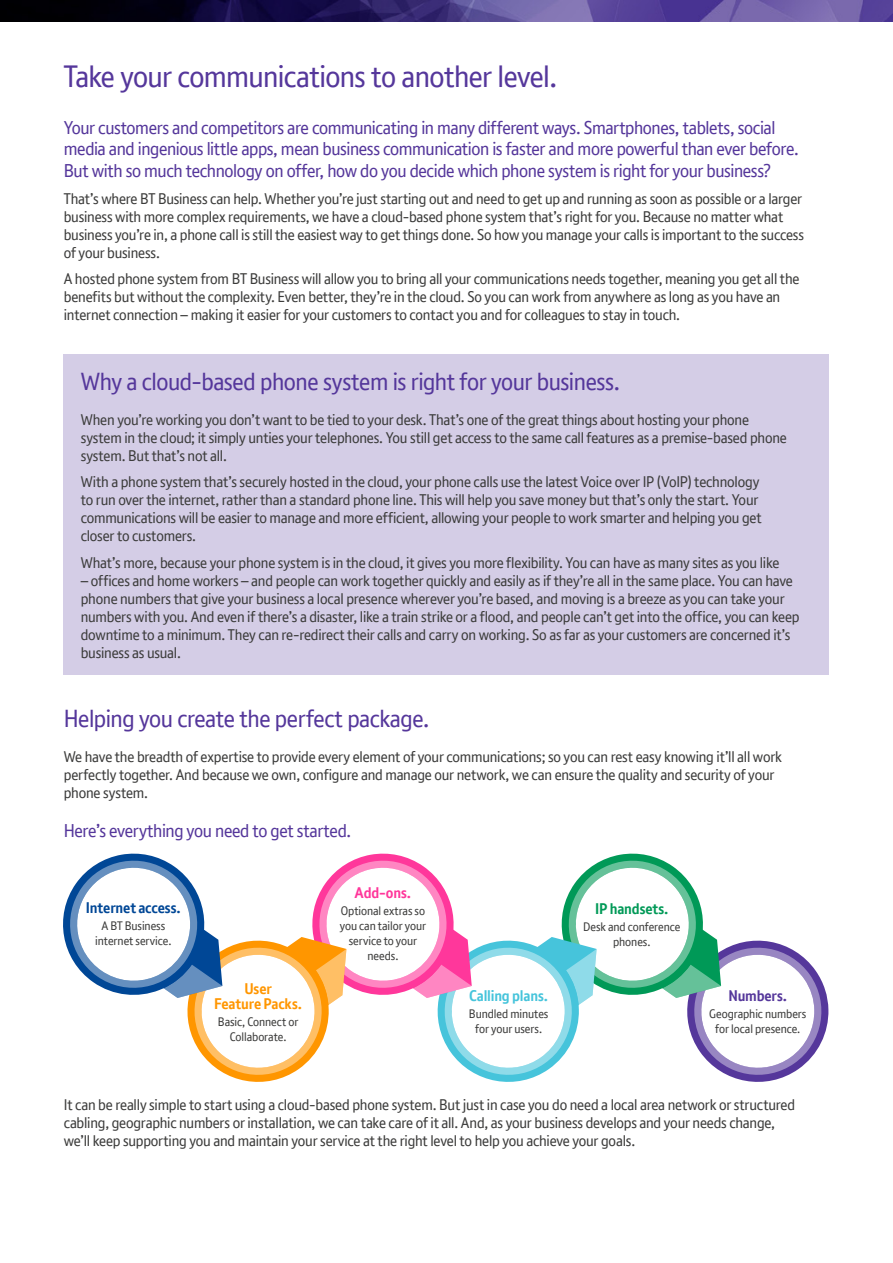
<style>
.page{position:relative;width:893px;height:1263px;background:#fff}
.page>*{position:absolute;margin:0;border:0;box-sizing:border-box;transform-origin:0 0}
.t1{font:30px "BT Font";letter-spacing:-.02em;color:#55379b}
.t2{font:24px "BT Font";letter-spacing:-.015em;color:#55379b}
.t3{font:18px/21.6px "BT Font";letter-spacing:-.02em;color:#55379b}
.t4{font:15px/18px "BT Font";letter-spacing:-.015em;color:#3c3c3b}
.t5{font:700 15px/15px "BT Font";letter-spacing:-.01em;color:#ff9600;text-align:center}
.t6{font:700 15px "BT Font";letter-spacing:-.01em;color:#004796}
.t7{font:700 15px "BT Font";letter-spacing:-.01em;color:#46c4db}
.t8{font:700 15px "BT Font";letter-spacing:-.01em;color:#009957}
.t9{font:700 15px "BT Font";letter-spacing:-.01em;color:#55379b}
.t10{font:700 15px "BT Font";letter-spacing:-.01em;color:#ff379b}
.t11{font:12px/15px "BT Font";letter-spacing:-.005em;color:#3c3c3b;text-align:center}
</style>
<div class="page">
<img style="left:0;top:0;width:893px;height:21px">
<div style="left:64px;top:354px;width:765px;height:321px;background:#d4cde6"></div>
<svg style="left:63px;top:853px;width:766px;height:229px"></svg>
<h1 class="t1" style="left:64px;top:57px;width:495px">Take your communications to another level.</h1>
<p class="t3" style="left:64px;top:117px;width:736px">Your customers and competitors are communicating in many different ways. Smartphones, tablets, social media and ingenious little apps, mean business communication is faster and more powerful than ever before.<br>But with so much technology on offer, how do you decide which phone system is right for your business?</p>
<p class="t4" style="left:64px;top:189px;width:742px">That’s where BT Business can help. Whether you’re just starting out and need to get up and running as soon as possible or a larger business with more complex requirements, we have a cloud-based phone system that’s right for you. Because no matter what business you’re in, a phone call is still the easiest way to get things done. So how you manage your calls is important to the success of your business.</p>
<p class="t4" style="left:64px;top:270px;width:737px">A hosted phone system from BT Business will allow you to bring all your communications needs together, meaning you get all the benefits but without the complexity. Even better, they’re in the cloud. So you can work from anywhere as long as you have an internet connection – making it easier for your customers to contact you and for colleagues to stay in touch.</p>
<h2 class="t2" style="left:81px;top:365px;width:541px">Why a cloud-based phone system is right for your business.</h2>
<p class="t4" style="left:81px;top:410px;width:708px">When you’re working you don’t want to be tied to your desk. That’s one of the great things about hosting your phone system in the cloud; it simply unties your telephones. You still get access to the same call features as a premise-based phone system. But that’s not all.</p>
<p class="t4" style="left:81px;top:473px;width:682px">With a phone system that’s securely hosted in the cloud, your phone calls use the latest Voice over IP (VoIP) technology to run over the internet, rather than a standard phone line. This will help you save money but that’s only the start. Your communications will be easier to manage and more efficient, allowing your people to work smarter and helping you get closer to customers.</p>
<p class="t4" style="left:81px;top:553px;width:700px">What’s more, because your phone system is in the cloud, it gives you more flexibility. You can have as many sites as you like</p>
<p class="t4" style="left:81px;top:571px;width:720px">– offices and home workers – and people can work together quickly and easily as if they’re all in the same place. You can have phone numbers that give your business a local presence wherever you’re based, and moving is a breeze as you can take your numbers with you. And even if there’s a disaster, like a train strike or a flood, and people can’t get into the office, you can keep downtime to a minimum. They can re-redirect their calls and carry on working. So as far as your customers are concerned it’s business as usual.</p>
<h2 class="t2" style="left:64px;top:703px;width:367px">Helping you create the perfect package.</h2>
<p class="t4" style="left:64px;top:747px;width:720px">We have the breadth of expertise to provide every element of your communications; so you can rest easy knowing it’ll all work perfectly together. And because we own, configure and manage our network, we can ensure the quality and security of your phone system.</p>
<p class="t3" style="left:64px;top:819px;width:289px">Here’s everything you need to get started.</p>
<p class="t6" style="left:86px;top:898px;width:96px">Internet access.</p>
<p class="t11" style="left:95px;top:918px;width:78px">A BT Business internet service.</p>
<p class="t5" style="left:214px;top:981px;width:89px">User<br>Feature Packs.</p>
<p class="t11" style="left:218px;top:1014px;width:82px">Basic, Connect or<br>Collaborate.</p>
<p class="t10" style="left:355px;top:883px;width:58px">Add-ons.</p>
<p class="t11" style="left:340px;top:903px;width:88px">Optional extras so you can tailor your service to your needs.</p>
<p class="t7" style="left:469px;top:986px;width:80px">Calling plans.</p>
<p class="t11" style="left:469px;top:1006px;width:81px">Bundled minutes for your users.</p>
<p class="t8" style="left:595px;top:899px;width:75px">IP handsets.</p>
<p class="t11" style="left:583px;top:919px;width:99px">Desk and conference phones.</p>
<p class="t9" style="left:728px;top:986px;width:60px">Numbers.</p>
<p class="t11" style="left:709px;top:1006px;width:99px">Geographic numbers for local presence.</p>
<p class="t4" style="left:64px;top:1096px;width:733px">It can be really simple to start using a cloud-based phone system. But just in case you do need a local area network or structured cabling, geographic numbers or installation, we can take care of it all. And, as your business develops and your needs change, we’ll keep supporting you and maintain your service at the right level to help you achieve your goals.</p>
</div>
